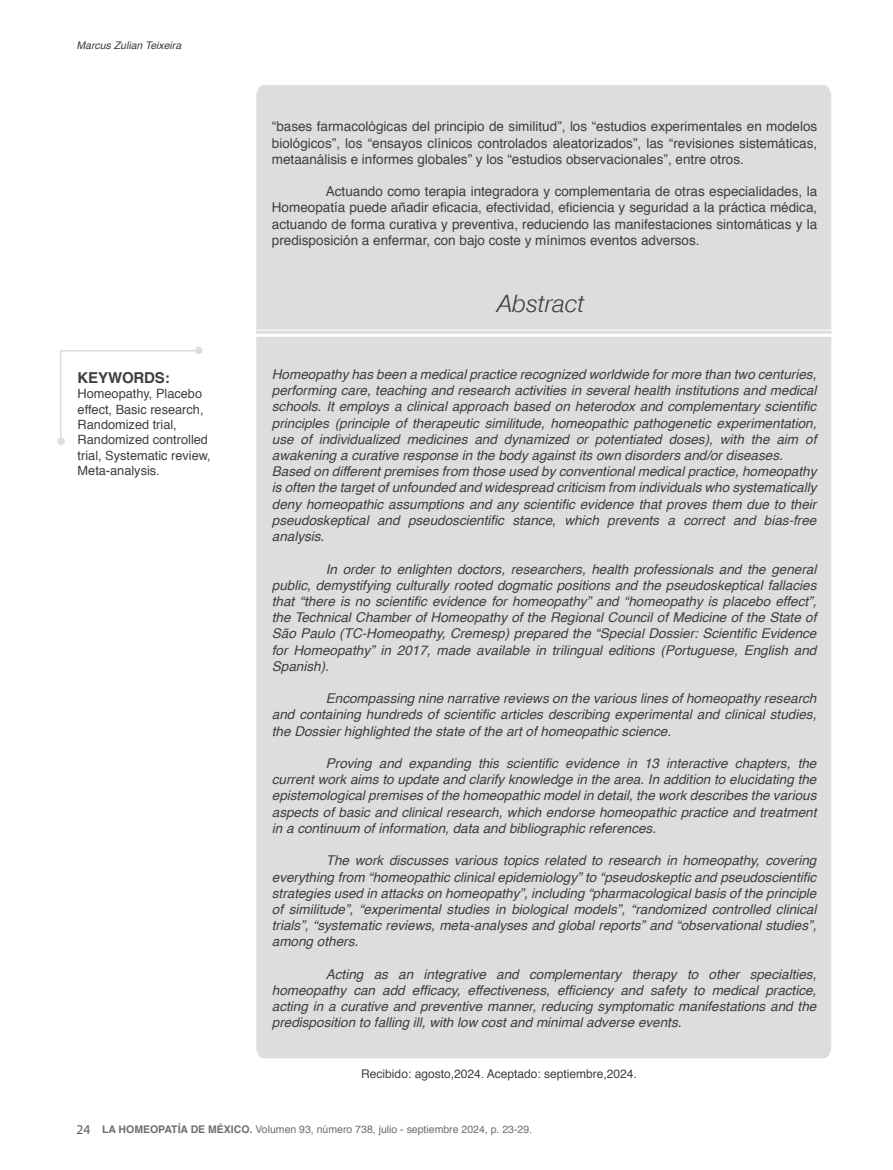
<style>
.page{position:relative;width:893px;height:1170px;background:#fff}
.page>*{position:absolute;margin:0;border:0;box-sizing:border-box;transform-origin:0 0}
.t1{font:italic 24px "Helvetica Neue";color:#3e3e3f}
.t2{font:700 15px "Helvetica";letter-spacing:-.01em;color:#3e3e3f}
.t3{font:italic 13.5px/16.2px "Helvetica";color:#3e3e3f;text-align:justify}
.t4{font:13.5px/16.2px "Helvetica";color:#3e3e3f;text-align:justify}
.t5{font:12.75px/15.3px "Helvetica";color:#3e3e3f}
.t6{font:12px "Helvetica";color:#3e3e3f}
.t7{font:10.5px "Helvetica";color:#6c6d70}
.t8{font:italic 10.5px "Helvetica";color:#3e3e3f}
.s1{font-family:"Myriad Pro";font-size:13.5px;color:#57585a}
.s2{font-weight:700}
</style>
<div class="page">
<div style="left:195px;top:347px;width:8px;height:7px;background:#dcdddf;border-radius:50%"></div>
<svg style="left:60px;top:349px;width:136px;height:88px"></svg>
<div style="left:57px;top:437px;width:8px;height:8px;background:#dcdddf;border-radius:50%"></div>
<div style="left:256px;top:85px;width:575px;height:973px;background:#dcdddf"></div>
<hr style="left:256px;top:334px;width:576px;height:3px;background:#fff">
<hr style="left:256px;top:329px;width:576px;height:2px;background:#fff">
<p class="t8" style="left:76px;top:37px;width:106px">Marcus Zulian Teixeira</p>
<p class="t2" style="left:78px;top:365px;width:94px">KEYWORDS:</p>
<p class="t5" style="left:78px;top:386px;width:135px">Homeopathy, Placebo effect, Basic research,<br>Randomized trial,<br>Randomized controlled trial, Systematic review,<br>Meta-analysis.</p>
<p class="t4" style="left:272px;top:119px;width:547px">“bases farmacológicas del principio de similitud”, los “estudios experimentales en modelos biológicos”, los “ensayos clínicos controlados aleatorizados”, las “revisiones sistemáticas, metaanálisis e informes globales” y los “estudios observacionales”, entre otros.</p>
<p class="t4" style="left:272px;top:184px;width:547px;text-indent:54px">Actuando como terapia integradora y complementaria de otras especialidades, la Homeopatía puede añadir eficacia, efectividad, eficiencia y seguridad a la práctica médica, actuando de forma curativa y preventiva, reduciendo las manifestaciones sintomáticas y la predisposición a enfermar, con bajo coste y mínimos eventos adversos.</p>
<p class="t1" style="left:497px;top:289px;width:89px">Abstract</p>
<p class="t3" style="left:272px;top:366px;width:546px">Homeopathy has been a medical practice recognized worldwide for more than two centuries, performing care, teaching and research activities in several health institutions and medical schools. It employs a clinical approach based on heterodox and complementary scientific principles (principle of therapeutic similitude, homeopathic pathogenetic experimentation, use of individualized medicines and dynamized or potentiated doses), with the aim of awakening a curative response in the body against its own disorders and/or diseases.</p>
<p class="t3" style="left:272px;top:463px;width:546px">Based on different premises from those used by conventional medical practice, homeopathy is often the target of unfounded and widespread criticism from individuals who systematically deny homeopathic assumptions and any scientific evidence that proves them due to their pseudoskeptical and pseudoscientific stance, which prevents a correct and bias-free analysis.</p>
<p class="t3" style="left:272px;top:561px;width:546px;text-indent:54px">In order to enlighten doctors, researchers, health professionals and the general public, demystifying culturally rooted dogmatic positions and the pseudoskeptical fallacies that “there is no scientific evidence for homeopathy” and “homeopathy is placebo effect”, the Technical Chamber of Homeopathy of the Regional Council of Medicine of the State of São Paulo (TC-Homeopathy, Cremesp) prepared the “Special Dossier: Scientific Evidence for Homeopathy” in 2017, made available in trilingual editions (Portuguese, English and Spanish).</p>
<p class="t3" style="left:272px;top:690px;width:546px;text-indent:54px">Encompassing nine narrative reviews on the various lines of homeopathy research and containing hundreds of scientific articles describing experimental and clinical studies, the Dossier highlighted the state of the art of homeopathic science.</p>
<p class="t3" style="left:272px;top:755px;width:546px;text-indent:54px">Proving and expanding this scientific evidence in 13 interactive chapters, the current work aims to update and clarify knowledge in the area. In addition to elucidating the epistemological premises of the homeopathic model in detail, the work describes the various aspects of basic and clinical research, which endorse homeopathic practice and treatment in a continuum of information, data and bibliographic references.</p>
<p class="t3" style="left:272px;top:852px;width:546px;text-indent:54px">The work discusses various topics related to research in homeopathy, covering everything from “homeopathic clinical epidemiology” to “pseudoskeptic and pseudoscientific strategies used in attacks on homeopathy”, including “pharmacological basis of the principle of similitude”, “experimental studies in biological models”, “randomized controlled clinical trials”, “systematic reviews, meta-analyses and global reports” and “observational studies”, among others.</p>
<p class="t3" style="left:272px;top:966px;width:546px;text-indent:54px">Acting as an integrative and complementary therapy to other specialties, homeopathy can add efficacy, effectiveness, efficiency and safety to medical practice, acting in a curative and preventive manner, reducing symptomatic manifestations and the predisposition to falling ill, with low cost and minimal adverse events.</p>
<p class="t6" style="left:361px;top:1064px;width:277px">Recibido: agosto,2024. Aceptado: septiembre,2024.</p>
<p class="t7" style="left:76px;top:1120px;width:457px"><span class="s1">24</span> <span class="s2">LA HOMEOPATÍA DE MÉXICO.</span> Volumen 93, número 738, julio - septiembre 2024, p. 23-29.</p>
</div>
